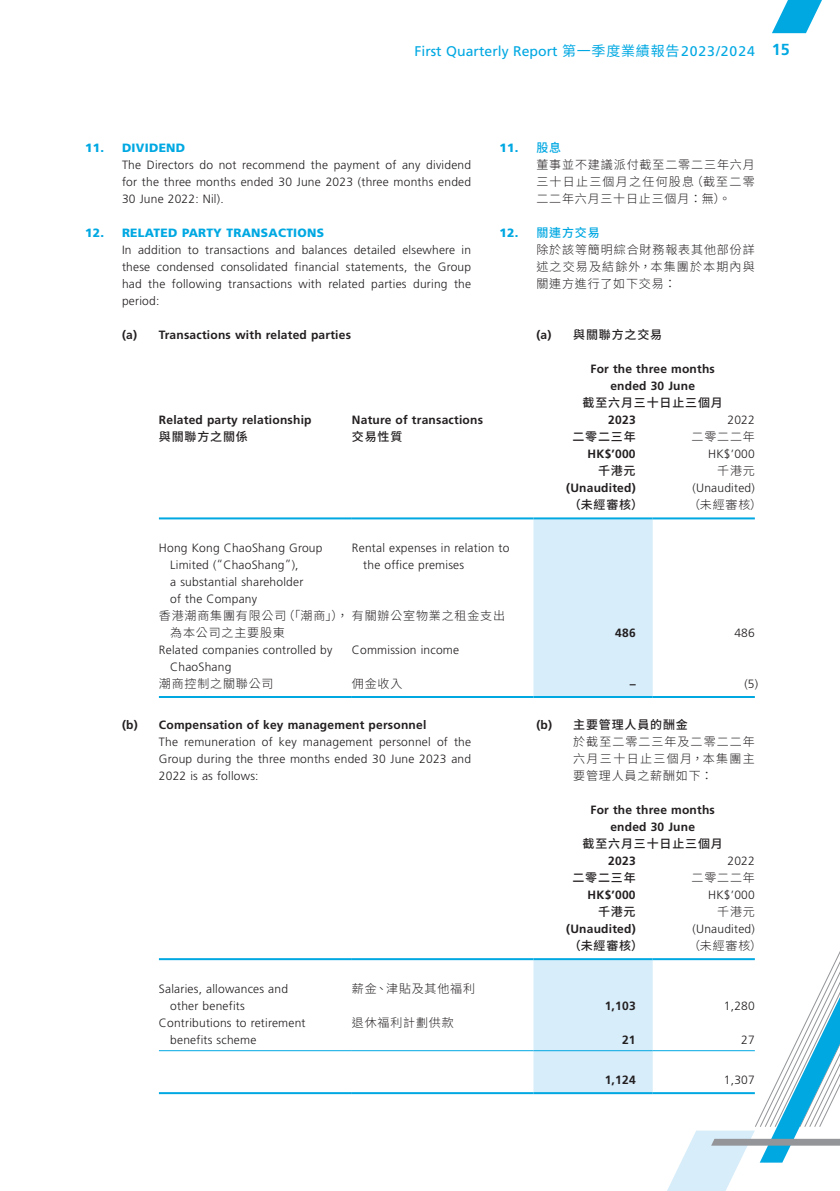
<style>
.page{position:relative;width:840px;height:1191px;background:#fff}
.page>*{position:absolute;margin:0;border:0;box-sizing:border-box;transform-origin:0 0}
.t1{font:14px "Frutiger LT Std";letter-spacing:.005em;color:#00a8e2}
.Notes{font:300 12px/17px "Frutiger LT Std";letter-spacing:.02em;color:#231f20}
.Notes-2{font:700 12px "Frutiger LT Std";letter-spacing:.02em;color:#231f20}
.C_Notes{font:300 12px/17px "Source Han Sans TC";letter-spacing:.075em;color:#231f20;text-align:justify}
.Notes-3{font:300 12px/17px "Source Han Sans TC";letter-spacing:.07em;color:#231f20}
.Notes_HD2{font:700 12px "Frutiger LT Std";letter-spacing:.02em;color:#231f20}
.Notes-4{font:500 12px "Source Han Sans TC";letter-spacing:.07em;color:#231f20}
.Notes_HD1{font:900 12px "Frutiger LT Std";letter-spacing:.02em;color:#00a8e2}
.C_Notes_HD2{font:500 12px "Source Han Sans TC";letter-spacing:.07em;color:#231f20}
.Notes_HD2-2{font:500 12px "Source Han Sans TC";letter-spacing:.07em;color:#231f20}
.C_Notes_HD1{font:500 12px "Source Han Sans TC";letter-spacing:.07em;color:#00a8e2}
.C_Notes_HD1-2{font:900 12px "Frutiger LT Std";color:#00a8e2}
.s1{font-family:"Source Han Sans TC"}
.s2{font-weight:700;font-size:16px}
.s3{font-family:"Source Han Sans TC";font-weight:500}
.s4{font-family:"Frutiger LT Std";font-weight:900}
.s5{font-family:"Frutiger LT Std";font-weight:700}
</style>
<div class="page">
<svg style="left:658px;top:953px;width:181px;height:238px"></svg>
<svg style="left:772px;top:0;width:50px;height:33px"></svg>
<div style="left:533px;top:519px;width:119px;height:177px;background:#d7edfa"></div>
<hr style="left:159px;top:517px;width:192px;height:2px;background:#00a8e2">
<hr style="left:351px;top:517px;width:182px;height:2px;background:#00a8e2">
<hr style="left:533px;top:517px;width:119px;height:2px;background:#00a8e2">
<hr style="left:652px;top:517px;width:102px;height:2px;background:#00a8e2">
<hr style="left:159px;top:696px;width:192px;height:2px;background:#00a8e2">
<hr style="left:351px;top:696px;width:182px;height:2px;background:#00a8e2">
<hr style="left:533px;top:696px;width:119px;height:2px;background:#00a8e2">
<hr style="left:652px;top:696px;width:102px;height:2px;background:#00a8e2">
<div style="left:533px;top:960px;width:119px;height:132px;background:#d7edfa"></div>
<hr style="left:159px;top:958px;width:192px;height:2px;background:#00a8e2">
<hr style="left:351px;top:958px;width:182px;height:2px;background:#00a8e2">
<hr style="left:533px;top:958px;width:119px;height:2px;background:#00a8e2">
<hr style="left:652px;top:958px;width:102px;height:2px;background:#00a8e2">
<hr style="left:159px;top:1050px;width:192px;height:1px;background:#00a8e2">
<hr style="left:351px;top:1050px;width:182px;height:1px;background:#00a8e2">
<hr style="left:533px;top:1050px;width:119px;height:1px;background:#00a8e2">
<hr style="left:652px;top:1050px;width:102px;height:1px;background:#00a8e2">
<hr style="left:159px;top:1092px;width:192px;height:2px;background:#00a8e2">
<hr style="left:351px;top:1092px;width:182px;height:2px;background:#00a8e2">
<hr style="left:533px;top:1092px;width:119px;height:2px;background:#00a8e2">
<hr style="left:652px;top:1092px;width:102px;height:2px;background:#00a8e2">
<p class="t1" style="left:414px;top:43px;width:377px">First Quarterly Report <span class="s1">第一季度業績報告</span>2023/2024 <span class="s2">15</span></p>
<p class="Notes_HD1" style="left:85px;top:141px;width:101px">11. DIVIDEND</p>
<p class="Notes" style="left:122px;top:157px;width:350px;text-align:justify">The Directors do not recommend the payment of any dividend for the three months ended 30 June 2023 (three months ended 30 June 2022: Nil).</p>
<p class="Notes_HD1" style="left:85px;top:226px;width:240px">12. RELATED PARTY TRANSACTIONS</p>
<p class="Notes" style="left:122px;top:242px;width:350px;text-align:justify">In addition to transactions and balances detailed elsewhere in these condensed consolidated financial statements, the Group had the following transactions with related parties during the period:</p>
<p class="Notes_HD2" style="left:122px;top:328px;width:230px">(a) Transactions with related parties</p>
<p class="C_Notes_HD1-2" style="left:499px;top:141px;width:63px">11. <span class="s3">股息</span></p>
<p class="C_Notes" style="left:536px;top:157px;width:220px">董事並不建議派付截至二零二三年六月三十日止三個月之任何股息（截至二零二二年六月三十日止三個月：無）。</p>
<p class="C_Notes_HD1" style="left:499px;top:226px;width:102px"><span class="s4">12.</span> 關連方交易</p>
<p class="C_Notes" style="left:536px;top:242px;width:220px">除於該等簡明綜合財務報表其他部份詳述之交易及結餘外，本集團於本期內與關連方進行了如下交易：</p>
<p class="Notes_HD2-2" style="left:536px;top:328px;width:127px"><span class="s5">(a)</span> 與關聯方之交易</p>
<p class="Notes-2" style="left:590px;top:362px;width:126px">For the three months</p>
<p class="Notes-2" style="left:610px;top:379px;width:86px">ended 30 June</p>
<p class="Notes-4" style="left:582px;top:396px;width:142px">截至六月三十日止三個月</p>
<p class="Notes-2" style="left:159px;top:413px;width:154px">Related party relationship</p>
<p class="Notes-2" style="left:351px;top:413px;width:133px">Nature of transactions</p>
<p class="Notes-2" style="left:608px;top:413px;width:29px">2023</p>
<p class="Notes" style="left:727px;top:412px;width:29px">2022</p>
<p class="Notes-4" style="left:159px;top:430px;width:90px">與關聯方之關係</p>
<p class="Notes-4" style="left:351px;top:430px;width:52px">交易性質</p>
<p class="Notes-4" style="left:572px;top:430px;width:65px">二零二三年</p>
<p class="Notes-3" style="left:691px;top:429px;width:65px">二零二二年</p>
<p class="Notes-2" style="left:587px;top:447px;width:49px">HK$’000</p>
<p class="Notes" style="left:707px;top:446px;width:48px">HK$’000</p>
<p class="Notes-4" style="left:597px;top:464px;width:39px">千港元</p>
<p class="Notes-3" style="left:716px;top:463px;width:39px">千港元</p>
<p class="Notes-2" style="left:565px;top:481px;width:71px">(Unaudited)</p>
<p class="Notes" style="left:692px;top:480px;width:64px">(Unaudited)</p>
<p class="Notes-4" style="left:568px;top:498px;width:76px">（未經審核）</p>
<p class="Notes-3" style="left:687px;top:497px;width:76px">（未經審核）</p>
<p class="Notes" style="left:170px;top:539px;width:154px;text-indent:-11px">Hong Kong ChaoShang Group<br>Limited (“ChaoShang”),<br>a substantial shareholder<br>of the Company</p>
<p class="Notes" style="left:363px;top:539px;width:148px;text-indent:-11px">Rental expenses in relation to the office premises</p>
<p class="Notes-3" style="left:170px;top:607px;width:336px;text-indent:-11px">香港潮商集團有限公司（「潮商」），有關辦公室物業之租金支出為本公司之主要股東</p>
<p class="Notes-2" style="left:615px;top:626px;width:22px">486</p>
<p class="Notes" style="left:734px;top:624px;width:22px">486</p>
<p class="Notes" style="left:170px;top:641px;width:163px;text-indent:-11px">Related companies controlled by<br>ChaoShang</p>
<p class="Notes" style="left:351px;top:641px;width:109px">Commission income</p>
<p class="Notes-3" style="left:159px;top:675px;width:116px">潮商控制之關聯公司</p>
<p class="Notes-3" style="left:351px;top:675px;width:52px">佣金收入</p>
<p class="Notes-2" style="left:629px;top:677px;width:7px">–</p>
<p class="Notes" style="left:744px;top:675px;width:15px">(5)</p>
<p class="Notes_HD2" style="left:122px;top:718px;width:306px">(b) Compensation of key management personnel</p>
<p class="Notes" style="left:159px;top:733px;width:313px;text-align:justify">The remuneration of key management personnel of the Group during the three months ended 30 June 2023 and 2022 is as follows:</p>
<p class="Notes-2" style="left:590px;top:803px;width:126px">For the three months</p>
<p class="Notes-2" style="left:610px;top:820px;width:86px">ended 30 June</p>
<p class="Notes-4" style="left:582px;top:837px;width:142px">截至六月三十日止三個月</p>
<p class="Notes-2" style="left:608px;top:854px;width:29px">2023</p>
<p class="Notes" style="left:727px;top:852px;width:29px">2022</p>
<p class="Notes-4" style="left:572px;top:871px;width:65px">二零二三年</p>
<p class="Notes-3" style="left:691px;top:869px;width:65px">二零二二年</p>
<p class="Notes-2" style="left:587px;top:888px;width:49px">HK$’000</p>
<p class="Notes" style="left:707px;top:886px;width:48px">HK$’000</p>
<p class="Notes-4" style="left:597px;top:905px;width:39px">千港元</p>
<p class="Notes-3" style="left:716px;top:903px;width:39px">千港元</p>
<p class="Notes-2" style="left:565px;top:922px;width:71px">(Unaudited)</p>
<p class="Notes" style="left:692px;top:920px;width:64px">(Unaudited)</p>
<p class="Notes-4" style="left:568px;top:939px;width:76px">（未經審核）</p>
<p class="Notes-3" style="left:687px;top:937px;width:76px">（未經審核）</p>
<p class="Notes" style="left:170px;top:980px;width:119px;text-indent:-11px">Salaries, allowances and other benefits</p>
<p class="Notes-3" style="left:351px;top:980px;width:125px">薪金、津貼及其他福利</p>
<p class="C_Notes_HD2" style="left:536px;top:718px;width:153px"><span class="s5">(b)</span> 主要管理人員的酬金</p>
<p class="C_Notes" style="left:573px;top:733px;width:183px">於截至二零二三年及二零二二年六月三十日止三個月，本集團主要管理人員之薪酬如下：</p>
<p class="Notes-2" style="left:604px;top:998px;width:32px">1,103</p>
<p class="Notes" style="left:723px;top:997px;width:32px">1,280</p>
<p class="Notes" style="left:170px;top:1014px;width:137px;text-indent:-11px">Contributions to retirement benefits scheme</p>
<p class="Notes-3" style="left:351px;top:1014px;width:103px">退休福利計劃供款</p>
<p class="Notes-2" style="left:621px;top:1032px;width:15px">21</p>
<p class="Notes" style="left:740px;top:1031px;width:15px">27</p>
<p class="Notes-2" style="left:604px;top:1072px;width:32px">1,124</p>
<p class="Notes" style="left:723px;top:1071px;width:32px">1,307</p>
</div>
